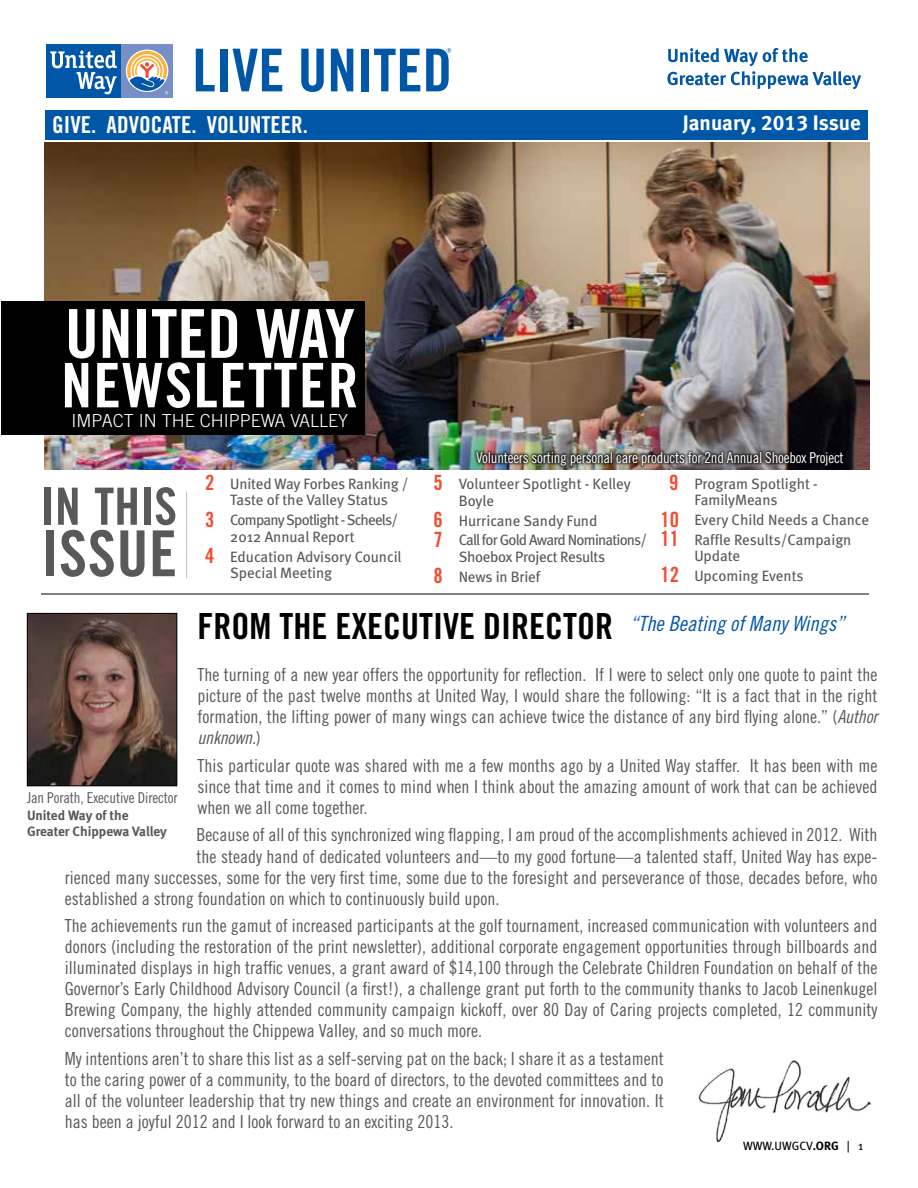
<style>
.page{position:relative;width:918px;height:1188px;background:#fff}
.page>*{position:absolute;margin:0;border:0;box-sizing:border-box;transform-origin:0 0}
.t1{font:67.5px "Trade Gothic Bold Cond Twenty";color:#fff}
.t2{font:63.45px "Trade Gothic Bold Cond Twenty";letter-spacing:.01em;color:#58595b}
.t3{font:61.5px "Trade Gothic Bold Cond Twenty";letter-spacing:.025em;color:#fff}
.t4{font:51.45px "Trade Gothic Bold Cond Twenty";color:#58595b}
.t5{font:36px "Trade Gothic Bold Cond Twenty";color:#000}
.t6{font:23.4px "Trade Gothic Bold Cond Twenty";color:#fff}
.t7{font:21px "Trade Gothic Cond Eighteen Obl";color:#0056a7}
.t8{font:21px "Meta Bold LF";color:#fff}
.t9{font:18px/21px "Trade Gothic Cond Eighteen";color:#58595b;text-align:justify}
.t10{font:300 18px "Trade Gothic";color:#fff}
.t11{font:18px "Trade Gothic Cond Eighteen Obl";letter-spacing:-.01em;color:#58595b}
.t12{font:15px/16.5px "Meta";letter-spacing:-.005em;color:#58595b}
.t13{font:15px/17.2px "Meta";letter-spacing:-.05em;color:#58595b}
.t14{font:15px "Trade Gothic Cond Eighteen";letter-spacing:-.015em;color:#fff}
.t15{font:15px "Trade Gothic Cond Eighteen";letter-spacing:-.01em;color:#58595b}
.t16{font:13.5px/16.2px "Meta Bold LF";color:#58595b}
.t17{font:12px "Meta";color:#000}
.s1{font-family:"Trade Gothic Bold Cond Twenty";font-size:21px;color:#f04e31}
.s2{font-family:"Trade Gothic Cond Eighteen Obl"}
.s3{font-family:"Trade Gothic Cond Eighteen"}
.s4{font-weight:700}
</style>
<div class="page">
<div style="left:45px;top:110px;width:823px;height:30px;background:#0056a7"></div>
<svg style="left:667px;top:48px;width:194px;height:41px"></svg>
<svg style="left:46px;top:44px;width:127px;height:1px"></svg>
<div style="left:121px;top:45px;width:52px;height:53px;background:#788ec7"></div>
<svg style="left:126px;top:50px;width:42px;height:42px"></svg>
<div style="left:46px;top:45px;width:75px;height:53px;background:#0056a7"></div>
<svg style="left:50px;top:51px;width:67px;height:43px"></svg>
<svg style="left:127px;top:51px;width:41px;height:43px"></svg>
<svg style="left:196px;top:49px;width:19px;height:42px"></svg>
<div style="left:220px;top:49px;width:7px;height:42px;background:#0056a7"></div>
<svg style="left:233px;top:49px;width:49px;height:42px"></svg>
<svg style="left:301px;top:49px;width:23px;height:43px"></svg>
<svg style="left:331px;top:49px;width:22px;height:42px"></svg>
<div style="left:361px;top:49px;width:8px;height:42px;background:#0056a7"></div>
<svg style="left:374px;top:49px;width:46px;height:42px"></svg>
<svg style="left:426px;top:48px;width:25px;height:43px"></svg>
<img style="left:44px;top:142px;width:825px;height:328px">
<div style="left:1px;top:301px;width:364px;height:134px;background:#000"></div>
<hr style="left:186px;top:491px;width:1px;height:87px;background:#c4c3b8">
<hr style="left:41px;top:593px;width:828px;height:2px;background:#58595b">
<img style="left:698px;top:1060px;width:174px;height:82px">
<img style="left:29px;top:615px;width:146px;height:169px">
<div style="left:27px;top:613px;width:150px;height:173px;border:1px solid #000"></div>
<div style="left:473px;top:449px;width:374px;height:20px;background:#000;opacity:.75"></div>
<p class="t6" style="left:52px;top:111px;width:257px">GIVE. ADVOCATE. VOLUNTEER.</p>
<p class="t8" style="left:683px;top:110px;width:179px">January, 2013 Issue</p>
<h1 class="t1" style="left:65px;top:293px;width:291px">UNITED WAY</h1>
<h3 class="t3" style="left:61px;top:348px;width:299px">NEWSLETTER</h3>
<p class="t10" style="left:72px;top:410px;width:278px">IMPACT IN THE CHIPPEWA VALLEY</p>
<h3 class="t4" style="left:41px;top:475px;width:138px">IN THIS</h3>
<h2 class="t2" style="left:41px;top:515px;width:138px">ISSUE</h2>
<p class="t12" style="left:205px;top:475px;width:205px;text-align:center"><span class="s1">2</span> United Way Forbes Ranking /<br>Taste of the Valley Status</p>
<p class="t13" style="left:230px;top:511px;width:169px;text-indent:-25px"><span class="s1">3</span> Company Spotlight - Scheels/<br>2012 Annual Report</p>
<p class="t12" style="left:230px;top:548px;width:173px;text-indent:-25px"><span class="s1">4</span> Education Advisory Council<br>Special Meeting</p>
<p class="t14" style="left:476px;top:449px;width:369px">Volunteers sorting personal care products for 2nd Annual Shoebox Project</p>
<p class="t12" style="left:459px;top:475px;width:174px;line-height:17.2px;text-indent:-25px"><span class="s1">5</span> Volunteer Spotlight - Kelley<br>Boyle</p>
<p class="t13" style="left:434px;top:511px;width:215px;line-height:19.6px"><span class="s1">6</span> Hurricane Sandy Fund<br><span class="s1">7</span> Call for Gold Award Nominations/</p>
<p class="t12" style="left:434px;top:547px;width:173px;line-height:19.6px;text-indent:25px">Shoebox Project Results<br><span class="s1">8</span> News in Brief</p>
<p class="t12" style="left:694px;top:475px;width:125px;text-indent:-25px"><span class="s1">9</span> Program Spotlight -<br>FamilyMeans</p>
<p class="t12" style="left:661px;top:510px;width:210px;line-height:19.6px"><span class="s1">10</span> Every Child Needs a Chance<br><span class="s1">11</span> Raffle Results/Campaign</p>
<p class="t12" style="left:661px;top:546px;width:145px;line-height:19.6px;text-indent:34px">Update<br><span class="s1">12</span> Upcoming Events</p>
<h3 class="t5" style="left:197px;top:604px;width:417px">FROM THE EXECUTIVE DIRECTOR</h3>
<p class="t7" style="left:630px;top:611px;width:216px">“The Beating of Many Wings”</p>
<p class="t9" style="left:197px;top:664px;width:682px">The turning of a new year offers the opportunity for reflection. If I were to select only one quote to paint the picture of the past twelve months at United Way, I would share the following: “It is a fact that in the right formation, the lifting power of many wings can achieve twice the distance of any bird flying alone.” (<span class="s2">Author</span></p>
<p class="t11" style="left:197px;top:727px;width:65px">unknown.<span class="s3">)</span></p>
<p class="t9" style="left:197px;top:755px;width:682px">This particular quote was shared with me a few months ago by a United Way staffer. It has been with me since that time and it comes to mind when I think about the amazing amount of work that can be achieved when we all come together.</p>
<p class="t9" style="left:197px;top:824px;width:682px">Because of all of this synchronized wing flapping, I am proud of the accomplishments achieved in 2012. With</p>
<p class="t9" style="left:197px;top:845px;width:682px">the steady hand of dedicated volunteers and—to my good fortune—a talented staff, United Way has expe-</p>
<p class="t9" style="left:65px;top:866px;width:814px">rienced many successes, some for the very first time, some due to the foresight and perseverance of those, decades before, who</p>
<p class="t9" style="left:65px;top:887px;width:436px">established a strong foundation on which to continuously build upon.</p>
<p class="t9" style="left:65px;top:915px;width:814px">The achievements run the gamut of increased participants at the golf tournament, increased communication with volunteers and donors (including the restoration of the print newsletter), additional corporate engagement opportunities through billboards and illuminated displays in high traffic venues, a grant award of $14,100 through the Celebrate Children Foundation on behalf of the Governor’s Early Childhood Advisory Council (a first!), a challenge grant put forth to the community thanks to Jacob Leinenkugel Brewing Company, the highly attended community campaign kickoff, over 80 Day of Caring projects completed, 12 community conversations throughout the Chippewa Valley, and so much more.</p>
<p class="t9" style="left:65px;top:1048px;width:600px">My intentions aren’t to share this list as a self-serving pat on the back; I share it as a testament to the caring power of a community, to the board of directors, to the devoted committees and to all of the volunteer leadership that try new things and create an environment for innovation. It has been a joyful 2012 and I look forward to an exciting 2013.</p>
<p class="t15" style="left:27px;top:789px;width:152px">Jan Porath, Executive Director</p>
<p class="t16" style="left:27px;top:807px;width:141px">United Way of the<br>Greater Chippewa Valley</p>
<p class="t17" style="left:743px;top:1139px;width:121px">WWW.UWGCV<span class="s4">.ORG</span> | 1</p>
</div>
